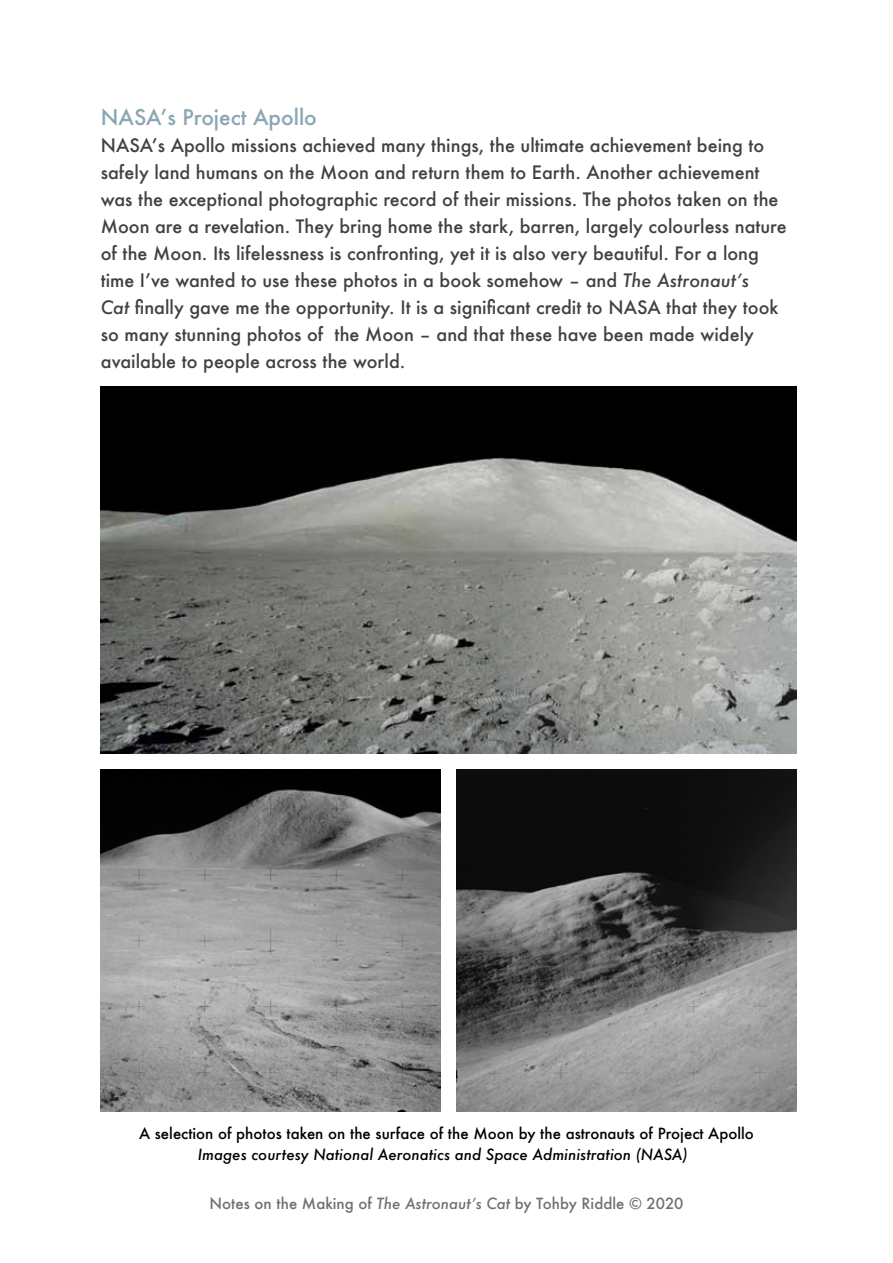
<style>
.page{position:relative;width:893px;height:1263px;background:#fff}
.page>*{position:absolute;margin:0;border:0;box-sizing:border-box;transform-origin:0 0}
.t1{font:500 21px "Futura";color:#89a6b2}
.t2{font:500 18px/27px "Futura";color:#414042}
.t3{font:500 15px "Futura";color:#000}
.t4{font:italic 500 15px "Futura";color:#000}
.t5{font:500 15px "Futura";color:#6f7073}
.s1{font-style:italic}
</style>
<div class="page">
<img style="left:101px;top:387px;width:696px;height:367px">
<img style="left:101px;top:769px;width:340px;height:342px">
<img style="left:456px;top:769px;width:341px;height:342px">
<p class="t1" style="left:101px;top:102px;width:218px">NASA’s Project Apollo</p>
<p class="t2" style="left:101px;top:131px;width:687px">NASA’s Apollo missions achieved many things, the ultimate achievement being to safely land humans on the Moon and return them to Earth. Another achievement was the exceptional photographic record of their missions. The photos taken on the Moon are a revelation. They bring home the stark, barren, largely colourless nature of the Moon. Its lifelessness is confronting, yet it is also very beautiful. For a long time I’ve wanted to use these photos in a book somehow – and <span class="s1">The Astronaut’s<br>Cat</span> finally gave me the opportunity. It is a significant credit to NASA that they took so many stunning photos of the Moon – and that these have been made widely available to people across the world.</p>
<p class="t3" style="left:139px;top:1123px;width:616px">A selection of photos taken on the surface of the Moon by the astronauts of Project Apollo</p>
<p class="t4" style="left:198px;top:1144px;width:491px">Images courtesy National Aeronatics and Space Administration (NASA)</p>
<p class="t5" style="left:209px;top:1193px;width:476px">Notes on the Making of <span class="s1">The Astronaut’s Cat</span> by Tohby Riddle © 2020</p>
</div>
